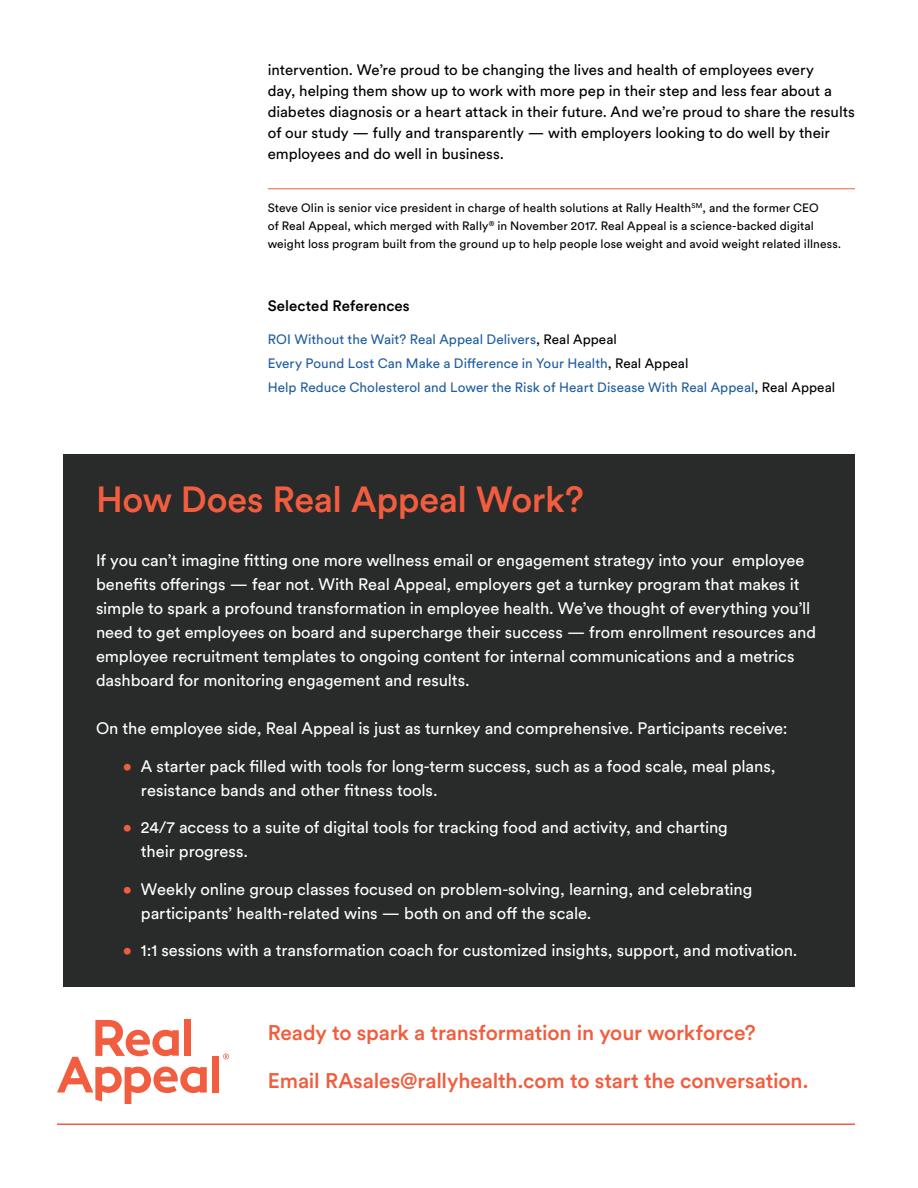
<style>
.page{position:relative;width:918px;height:1188px;background:#fff}
.page>*{position:absolute;margin:0;border:0;box-sizing:border-box;transform-origin:0 0}
.t1{font:500 36px "Circular Std";letter-spacing:-.01em;color:#f15d3e}
.t2{font:500 21px "Circular Std";letter-spacing:-.005em;color:#f15d3e}
.t3{font:16.5px/24px "Circular Std";letter-spacing:-.005em;color:#fff}
.t4{font:15px/21px "Circular Std";color:#000}
.t5{font:500 15px "Circular Std";letter-spacing:.005em;color:#000}
.t6{font:13.5px/24px "Circular Std";letter-spacing:.005em;color:#215e9e}
.t7{font:12px/18px "Circular Std";letter-spacing:.01em;color:#000}
.s1{color:#000}
.s2{color:#f15d3e}
</style>
<div class="page">
<hr style="left:268px;top:188px;width:587px;height:1px;background:#f15d3e">
<div style="left:184px;top:1019px;width:7px;height:37px;background:#f15d3e"></div>
<div style="left:212px;top:1056px;width:7px;height:37px;background:#f15d3e"></div>
<svg style="left:57px;top:1020px;width:150px;height:84px"></svg>
<svg style="left:223px;top:1053px;width:6px;height:6px"></svg>
<div style="left:63px;top:455px;width:792px;height:532px;background:#292a2a"></div>
<hr style="left:57px;top:1124px;width:798px;height:1px;background:#f15d3e">
<p class="t4" style="left:268px;top:59px;width:589px">intervention. We’re proud to be changing the lives and health of employees every<br>day, helping them show up to work with more pep in their step and less fear about a diabetes diagnosis or a heart attack in their future. And we’re proud to share the results of our study — fully and transparently — with employers looking to do well by their employees and do well in business.</p>
<p class="t7" style="left:268px;top:198px;width:575px">Steve Olin is senior vice president in charge of health solutions at Rally Health<sup>SM</sup>, and the former CEO<br>of Real Appeal, which merged with Rally<sup>®</sup> in November 2017. Real Appeal is a science-backed digital weight loss program built from the ground up to help people lose weight and avoid weight related illness.</p>
<p class="t5" style="left:268px;top:296px;width:144px">Selected References</p>
<p class="t6" style="left:268px;top:327px;width:569px">ROI Without the Wait? Real Appeal Delivers<span class="s1">, Real Appeal<br></span>Every Pound Lost Can Make a Difference in Your Health<span class="s1">, Real Appeal<br></span>Help Reduce Cholesterol and Lower the Risk of Heart Disease With Real Appeal<span class="s1">, Real Appeal</span></p>
<h1 class="t1" style="left:96px;top:477px;width:489px">How Does Real Appeal Work?</h1>
<p class="t3" style="left:96px;top:548px;width:722px">If you can’t imagine fitting one more wellness email or engagement strategy into your employee benefits offerings — fear not. With Real Appeal, employers get a turnkey program that makes it simple to spark a profound transformation in employee health. We’ve thought of everything you’ll need to get employees on board and supercharge their success — from enrollment resources and employee recruitment templates to ongoing content for internal communications and a metrics dashboard for monitoring engagement and results.</p>
<p class="t3" style="left:96px;top:716px;width:693px">On the employee side, Real Appeal is just as turnkey and comprehensive. Participants receive:</p>
<p class="t3" style="left:141px;top:754px;width:636px;text-indent:-18px"><span class="s2">•</span> A starter pack filled with tools for long-term success, such as a food scale, meal plans, resistance bands and other fitness tools.</p>
<p class="t3" style="left:141px;top:815px;width:588px;text-indent:-18px"><span class="s2">•</span> 24/7 access to a suite of digital tools for tracking food and activity, and charting their progress.</p>
<p class="t3" style="left:141px;top:877px;width:613px;text-indent:-18px"><span class="s2">•</span> Weekly online group classes focused on problem-solving, learning, and celebrating participants’ health-related wins — both on and off the scale.</p>
<p class="t3" style="left:123px;top:938px;width:676px"><span class="s2">•</span> 1:1 sessions with a transformation coach for customized insights, support, and motivation.</p>
<p class="t2" style="left:268px;top:1019px;width:490px">Ready to spark a transformation in your workforce?</p>
<p class="t2" style="left:268px;top:1067px;width:542px">Email RAsales@rallyhealth.com to start the conversation.</p>
</div>
